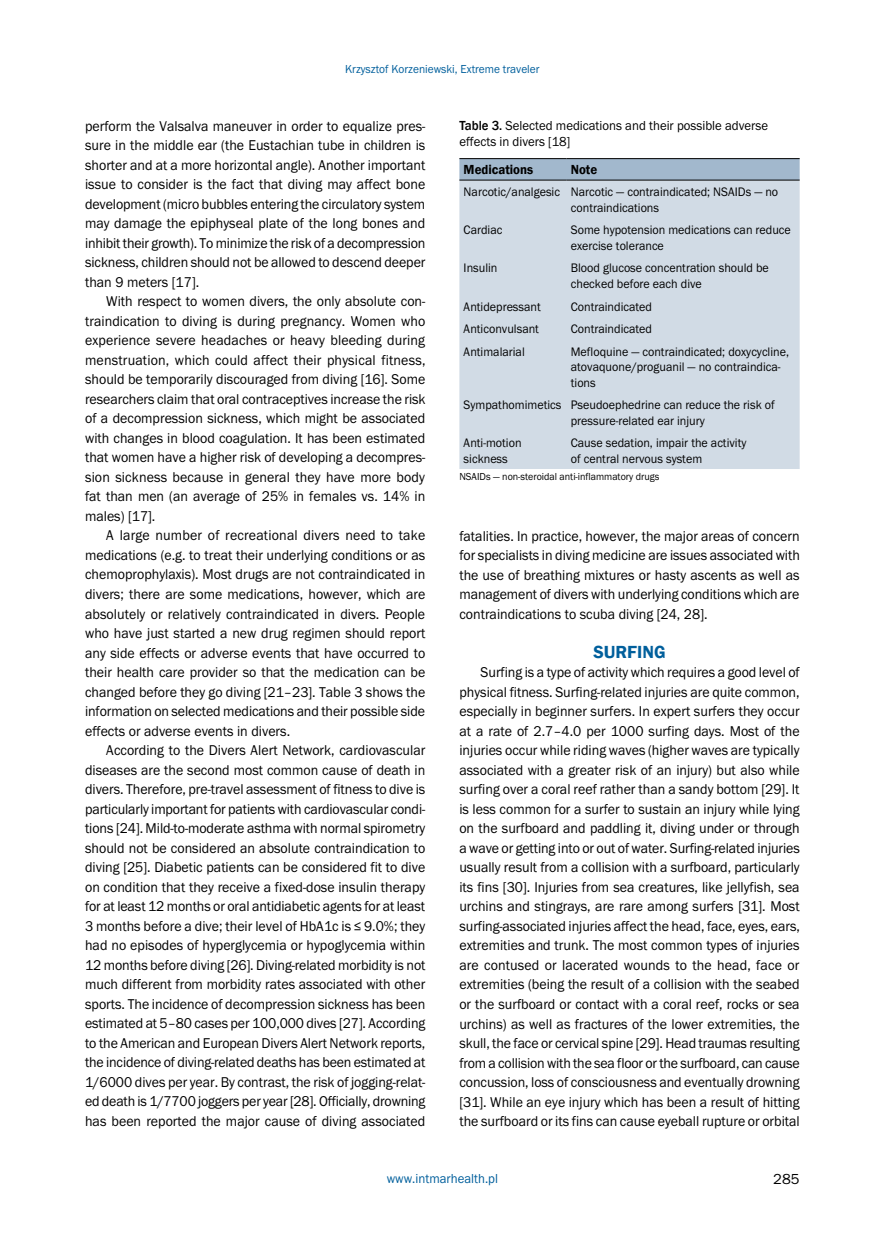
<style>
.page{position:relative;width:872px;height:1234px;background:#fff}
.page>*{position:absolute;margin:0;border:0;box-sizing:border-box;transform-origin:0 0}
.t1{font:600 18px "Franklin Gothic";color:#005f9c}
.t2{font:15px "Franklin Got Itc TEE";color:#000}
.t3{font:14.7px/19.5px "Franklin Got Itc TEE";color:#000;text-align:justify;scale:.95 1}
.t4{font:13.5px/16.2px "Franklin Got Itc TEE";color:#000;scale:.95 1}
.t5{font:13.5px "Franklin Got Itc TEE";color:#005f9c;scale:.95 1}
.t6{font:600 13.5px "Franklin Gothic";color:#000;scale:.95 1}
.t7{font:12.75px/15.3px "Franklin Got Itc TEE";color:#000;scale:.95 1}
.t8{font:12px "Franklin Got Itc TEE";color:#005f9c;scale:.95 1}
.t9{font:10.5px "Franklin Got Itc TEE";color:#000;scale:.95 1}
.s1{font-family:"Franklin Gothic";font-weight:500}
</style>
<div class="page">
<svg style="left:459px;top:159px;width:340px;height:21px;background:#9db3c7"></svg>
<div style="left:459px;top:181px;width:340px;height:288px;background:#d1dbe5"></div>
<hr style="left:459px;top:158px;width:107px;height:1px;background:#000">
<hr style="left:566px;top:158px;width:233px;height:1px;background:#000">
<hr style="left:459px;top:180px;width:107px;height:1px;background:#000">
<hr style="left:566px;top:180px;width:233px;height:1px;background:#000">
<p class="t8" style="left:345px;top:62px;width:206px">Krzysztof Korzeniewski, Extreme traveler</p>
<p class="t3" style="left:85px;top:116px;width:360px">perform the Valsalva maneuver in order to equalize pres&shy;sure in the middle ear (the Eustachian tube in children is shorter and at a more horizontal angle). Another important issue to consider is the fact that diving may affect bone development (micro bubbles entering the circulatory system may damage the epiphyseal plate of the long bones and inhibit their growth). To minimize the risk of a decompression sickness, children should not be allowed to descend deeper than 9 meters [17].</p>
<p class="t3" style="left:85px;top:292px;width:360px;text-indent:21px">With respect to women divers, the only absolute con&shy;traindication to diving is during pregnancy. Women who experience severe headaches or heavy bleeding during menstruation, which could affect their physical fitness, should be temporarily discouraged from diving [16]. Some researchers claim that oral contraceptives increase the risk of a decompression sickness, which might be associated with changes in blood coagulation. It has been estimated that women have a higher risk of developing a decompres&shy;sion sickness because in general they have more body fat than men (an average of 25% in females vs. 14% in males) [17].</p>
<p class="t3" style="left:85px;top:526px;width:360px;text-indent:21px">A large number of recreational divers need to take medications (e.g. to treat their underlying conditions or as chemoprophylaxis). Most drugs are not contraindicated in divers; there are some medications, however, which are absolutely or relatively contraindicated in divers. People who have just started a new drug regimen should report any side effects or adverse events that have occurred to their health care provider so that the medication can be changed before they go diving [21–23]. Table 3 shows the information on selected medications and their possible side effects or adverse events in divers.</p>
<p class="t3" style="left:85px;top:740px;width:360px;text-indent:21px">According to the Divers Alert Network, cardiovascular diseases are the second most common cause of death in divers. Therefore, pre-travel assessment of fitness to dive is particularly important for patients with cardiovascular condi&shy;tions [24]. Mild-to-moderate asthma with normal spirometry should not be considered an absolute contraindication to diving [25]. Diabetic patients can be considered fit to dive on condition that they receive a fixed-dose insulin therapy for at least 12 months or oral antidiabetic agents for at least 3 months before a dive; their level of HbA1c is ≤ 9.0%; they had no episodes of hyperglycemia or hypoglycemia within 12 months before diving [26]. Diving-related morbidity is not much different from morbidity rates associated with other sports. The incidence of decompression sickness has been estimated at 5–80 cases per 100,000 dives [27]. According to the American and European Divers Alert Network reports, the incidence of diving-related deaths has been estimated at 1/6000 dives per year. By contrast, the risk of jogging-relat&shy;ed death is 1/7700 joggers per year [28]. Officially, drowning has been reported the major cause of diving associated</p>
<p class="t4" style="left:459px;top:117px;width:326px"><span class="s1">Table 3.</span> Selected medications and their possible adverse effects in divers [18]</p>
<p class="t6" style="left:463px;top:161px;width:75px">Medications</p>
<p class="t6" style="left:571px;top:161px;width:29px">Note</p>
<p class="t7" style="left:571px;top:185px;width:220px;text-indent:-107px">Narcotic/analgesic Narcotic — contraindicated; NSAIDs — no contraindications</p>
<p class="t7" style="left:463px;top:223px;width:42px">Cardiac</p>
<p class="t7" style="left:571px;top:223px;width:233px">Some hypotension medications can reduce exercise tolerance</p>
<p class="t7" style="left:463px;top:261px;width:37px">Insulin</p>
<p class="t7" style="left:571px;top:261px;width:210px">Blood glucose concentration should be checked before each dive</p>
<p class="t7" style="left:463px;top:299px;width:83px">Antidepressant</p>
<p class="t7" style="left:571px;top:299px;width:87px">Contraindicated</p>
<p class="t7" style="left:463px;top:321px;width:81px">Anticonvulsant</p>
<p class="t7" style="left:571px;top:321px;width:87px">Contraindicated</p>
<p class="t7" style="left:463px;top:344px;width:66px">Antimalarial</p>
<p class="t7" style="left:571px;top:344px;width:231px">Mefloquine — contraindicated; doxycycline, atovaquone/proguanil — no contraindica&shy;tions</p>
<p class="t7" style="left:571px;top:397px;width:216px;text-indent:-107px">Sympathomimetics Pseudoephedrine can reduce the risk of pressure-related ear injury</p>
<p class="t7" style="left:463px;top:435px;width:62px">Anti-motion sickness</p>
<p class="t7" style="left:571px;top:435px;width:186px">Cause sedation, impair the activity of central nervous system</p>
<p class="t9" style="left:459px;top:470px;width:212px">NSAIDs — non-steroidal anti-inflammatory drugs</p>
<p class="t3" style="left:459px;top:526px;width:360px">fatalities. In practice, however, the major areas of concern for specialists in diving medicine are issues associated with the use of breathing mixtures or hasty ascents as well as management of divers with underlying conditions which are contraindications to scuba diving [24, 28].</p>
<p class="t1" style="left:593px;top:640px;width:74px">SURFING</p>
<p class="t3" style="left:459px;top:662px;width:360px;text-indent:21px">Surfing is a type of activity which requires a good level of physical fitness. Surfing-related injuries are quite common, especially in beginner surfers. In expert surfers they occur at a rate of 2.7–4.0 per 1000 surfing days. Most of the injuries occur while riding waves (higher waves are typically associated with a greater risk of an injury) but also while surfing over a coral reef rather than a sandy bottom [29]. It is less common for a surfer to sustain an injury while lying on the surfboard and paddling it, diving under or through a wave or getting into or out of water. Surfing-related injuries usually result from a collision with a surfboard, particularly its fins [30]. Injuries from sea creatures, like jellyfish, sea urchins and stingrays, are rare among surfers [31]. Most surfing-associated injuries affect the head, face, eyes, ears, extremities and trunk. The most common types of injuries are contused or lacerated wounds to the head, face or extremities (being the result of a collision with the seabed or the surfboard or contact with a coral reef, rocks or sea urchins) as well as fractures of the lower extremities, the skull, the face or cervical spine [29]. Head traumas resulting from a collision with the sea floor or the surfboard, can cause concussion, loss of consciousness and eventually drowning [31]. While an eye injury which has been a result of hitting the surfboard or its fins can cause eyeball rupture or orbital</p>
<p class="t5" style="left:387px;top:1170px;width:119px">www.intmarhealth.pl</p>
<p class="t2" style="left:773px;top:1170px;width:28px">285</p>
</div>
